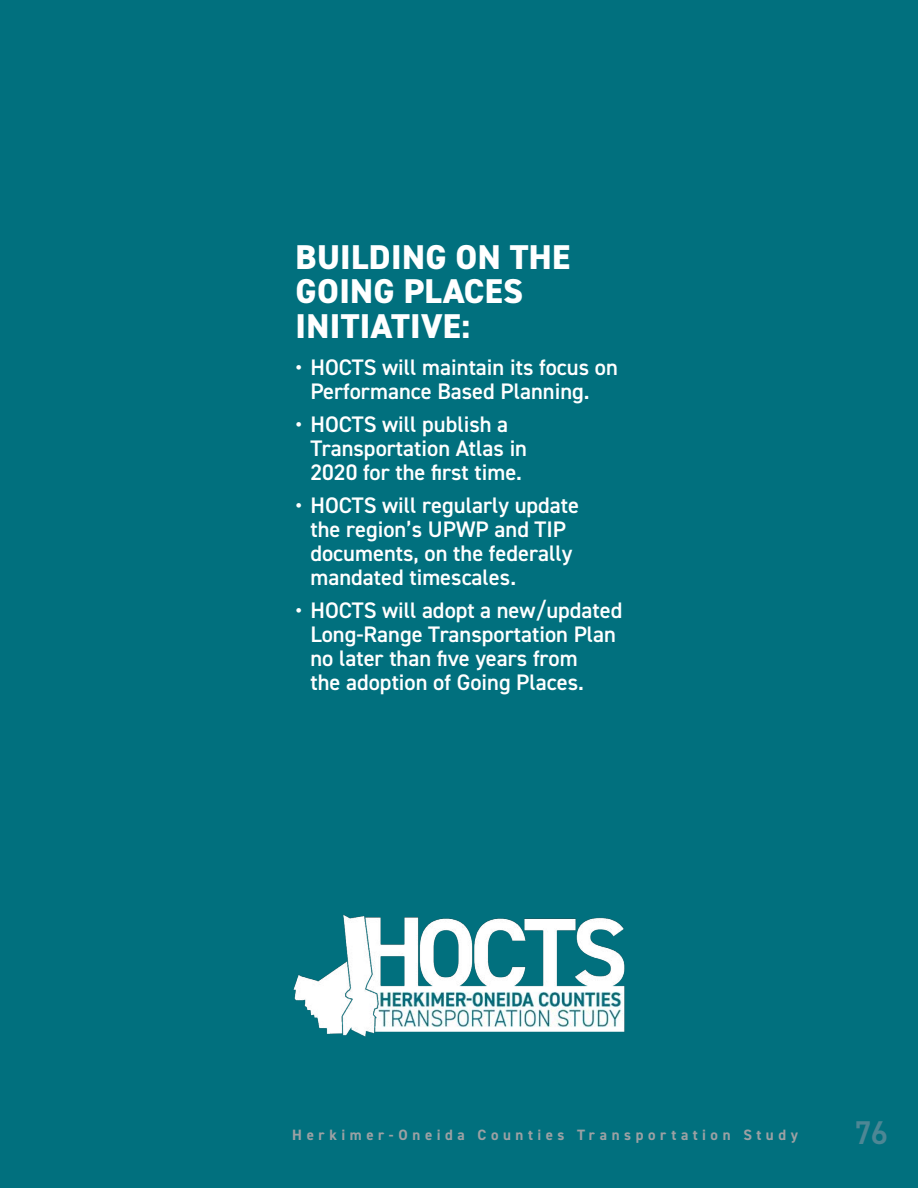
<style>
.page{position:relative;width:918px;height:1188px;background:#01707e}
.page>*{position:absolute;margin:0;border:0;box-sizing:border-box;transform-origin:0 0}
.Head1{font:800 34.5px/34.5px "DIN2014";letter-spacing:.01em;color:#fff}
.t1{font:600 33px "DIN2014";color:#4d8795}
.t2{font:600 22.5px/24px "DIN2014";color:#fff}
.t3{font:700 15px "DIN2014";letter-spacing:.305em;color:#9ca1a4}
</style>
<div class="page">
<img style="left:293px;top:914px;width:332px;height:123px">
<p class="Head1" style="left:296px;top:240px;width:276px">BUILDING ON THE<br>GOING PLACES<br>INITIATIVE:</p>
<p class="t2" style="left:295px;top:355px;width:324px;text-align:center">• HOCTS will maintain its focus on<br>Performance Based Planning.</p>
<p class="t2" style="left:310px;top:412px;width:218px;text-indent:-15px">• HOCTS will publish a<br>Transportation Atlas in<br>2020 for the first time.</p>
<p class="t2" style="left:310px;top:493px;width:270px;text-indent:-15px">• HOCTS will regularly update the region’s UPWP and TIP documents, on the federally mandated timescales.</p>
<p class="t2" style="left:310px;top:598px;width:314px;text-indent:-15px">• HOCTS will adopt a new/updated<br>Long-Range Transportation Plan no later than five years from<br>the adoption of Going Places.</p>
<p class="t3" style="left:292px;top:1125px;width:507px">Herkimer-Oneida Counties Transportation Study</p>
<h2 class="t1" style="left:855px;top:1111px;width:35px">76</h2>
</div>
